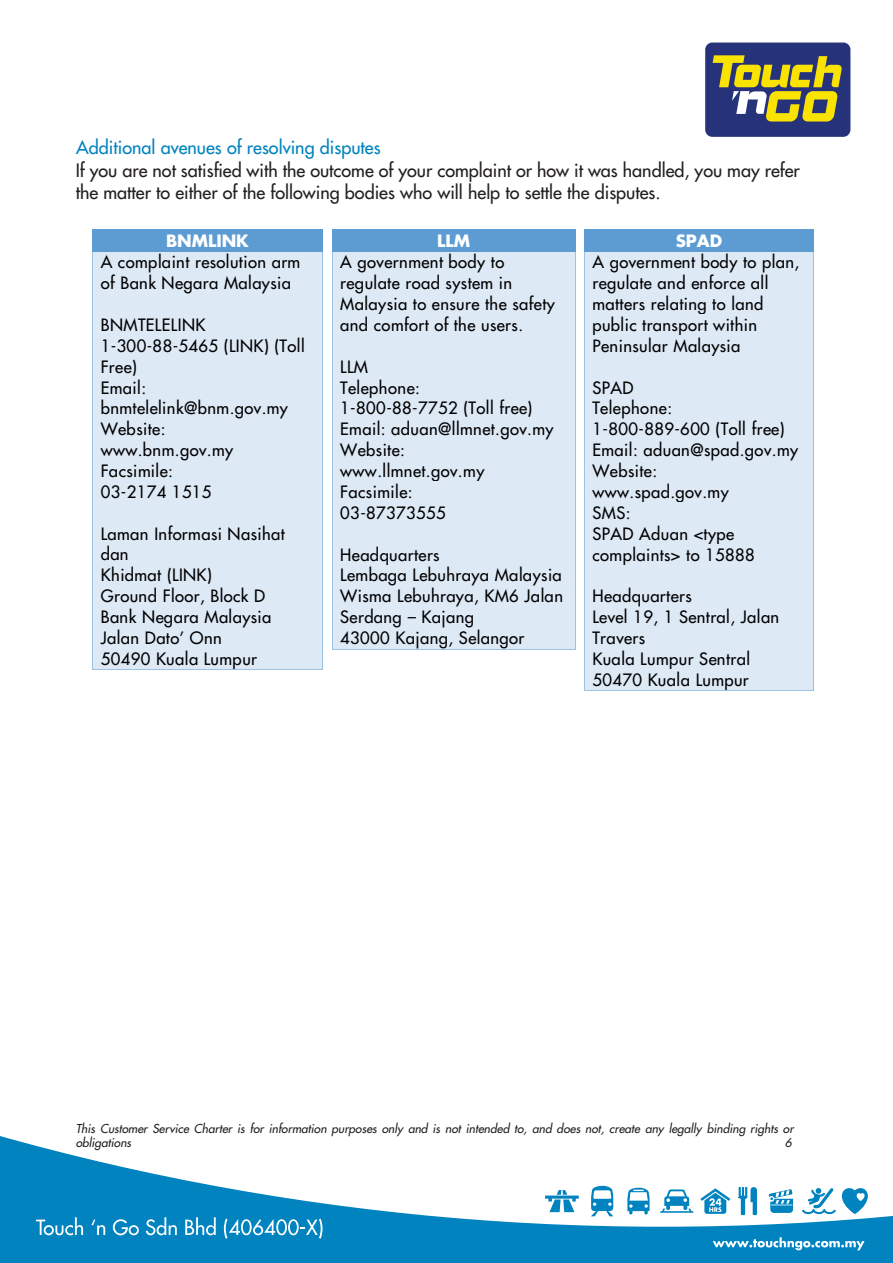
<style>
.page{position:relative;width:893px;height:1263px;background:#0083bf}
.page>*{position:absolute;margin:0;border:0;box-sizing:border-box;transform-origin:0 0}
.t1{font:500 18px/21.6px "Futura Std";color:#231f20}
.t2{font:500 18px "Futura Std";color:#0083bf}
.t3{font:500 16.65px/20.9px "Futura Std";letter-spacing:.03em;color:#010101}
.t4{font:700 16.65px "Futura Std";color:#fff}
.t5{font:italic 500 12px/14.4px "Futura Std";color:#231f20}
</style>
<div class="page">
<div style="left:0;top:0;width:893px;height:1227px;background:#fff"></div>
<svg style="left:713px;top:1237px;width:152px;height:13px"></svg>
<svg style="left:739px;top:1187px;width:18px;height:28px"></svg>
<svg style="left:591px;top:1186px;width:22px;height:30px"></svg>
<svg style="left:769px;top:1189px;width:24px;height:24px"></svg>
<svg style="left:545px;top:1190px;width:34px;height:22px"></svg>
<svg style="left:660px;top:1189px;width:34px;height:24px"></svg>
<svg style="left:627px;top:1188px;width:23px;height:26px"></svg>
<svg style="left:802px;top:1188px;width:34px;height:26px"></svg>
<svg style="left:700px;top:1188px;width:30px;height:26px"></svg>
<svg style="left:842px;top:1188px;width:26px;height:26px"></svg>
<div style="left:705px;top:43px;width:145px;height:94px;background:#26337b;border-radius:7px"></div>
<svg style="left:713px;top:55px;width:129px;height:67px"></svg>
<svg style="left:36px;top:1217px;width:47px;height:18px"></svg>
<svg style="left:91px;top:1219px;width:14px;height:16px"></svg>
<svg style="left:113px;top:1219px;width:26px;height:16px"></svg>
<svg style="left:146px;top:1217px;width:31px;height:18px"></svg>
<svg style="left:185px;top:1217px;width:31px;height:18px"></svg>
<svg style="left:224px;top:1218px;width:99px;height:21px"></svg>
<div style="left:93px;top:230px;width:8px;height:21px;background:#5d9bd3"></div>
<div style="left:314px;top:230px;width:8px;height:21px;background:#5d9bd3"></div>
<div style="left:101px;top:230px;width:213px;height:21px;background:#5d9bd3"></div>
<hr style="left:93px;top:229px;width:229px;height:1px;background:#5d9bd3">
<div style="left:93px;top:252px;width:8px;height:418px;background:#dee9f6"></div>
<div style="left:314px;top:252px;width:8px;height:418px;background:#dee9f6"></div>
<div style="left:101px;top:252px;width:213px;height:21px;background:#dee9f6"></div>
<div style="left:101px;top:273px;width:213px;height:21px;background:#dee9f6"></div>
<div style="left:101px;top:294px;width:213px;height:21px;background:#dee9f6"></div>
<div style="left:101px;top:315px;width:213px;height:20px;background:#dee9f6"></div>
<div style="left:101px;top:335px;width:213px;height:21px;background:#dee9f6"></div>
<div style="left:101px;top:356px;width:213px;height:21px;background:#dee9f6"></div>
<div style="left:101px;top:377px;width:213px;height:21px;background:#dee9f6"></div>
<div style="left:101px;top:398px;width:213px;height:21px;background:#dee9f6"></div>
<div style="left:101px;top:419px;width:213px;height:21px;background:#dee9f6"></div>
<div style="left:101px;top:440px;width:213px;height:21px;background:#dee9f6"></div>
<div style="left:101px;top:461px;width:213px;height:21px;background:#dee9f6"></div>
<div style="left:101px;top:482px;width:213px;height:21px;background:#dee9f6"></div>
<div style="left:101px;top:503px;width:213px;height:20px;background:#dee9f6"></div>
<div style="left:101px;top:523px;width:213px;height:21px;background:#dee9f6"></div>
<div style="left:101px;top:544px;width:213px;height:21px;background:#dee9f6"></div>
<div style="left:101px;top:565px;width:213px;height:21px;background:#dee9f6"></div>
<div style="left:101px;top:586px;width:213px;height:21px;background:#dee9f6"></div>
<div style="left:101px;top:607px;width:213px;height:21px;background:#dee9f6"></div>
<div style="left:101px;top:628px;width:213px;height:21px;background:#dee9f6"></div>
<div style="left:101px;top:649px;width:213px;height:21px;background:#dee9f6"></div>
<svg style="left:92px;top:229px;width:1px;height:23px"></svg>
<hr style="left:93px;top:251px;width:229px;height:1px;background:#5d9bd3">
<svg style="left:322px;top:229px;width:1px;height:23px"></svg>
<hr style="left:92px;top:252px;width:1px;height:418px;background:#9dc2e3">
<hr style="left:93px;top:670px;width:229px;height:1px;background:#9dc2e3">
<hr style="left:322px;top:252px;width:1px;height:418px;background:#9dc2e3">
<div style="left:332px;top:230px;width:8px;height:21px;background:#5d9bd3"></div>
<div style="left:567px;top:230px;width:8px;height:21px;background:#5d9bd3"></div>
<div style="left:340px;top:230px;width:227px;height:21px;background:#5d9bd3"></div>
<hr style="left:332px;top:229px;width:243px;height:1px;background:#5d9bd3">
<div style="left:332px;top:252px;width:8px;height:397px;background:#dee9f6"></div>
<div style="left:567px;top:252px;width:8px;height:397px;background:#dee9f6"></div>
<div style="left:340px;top:252px;width:227px;height:21px;background:#dee9f6"></div>
<div style="left:340px;top:273px;width:227px;height:21px;background:#dee9f6"></div>
<div style="left:340px;top:294px;width:227px;height:20px;background:#dee9f6"></div>
<div style="left:340px;top:314px;width:227px;height:21px;background:#dee9f6"></div>
<div style="left:340px;top:335px;width:227px;height:21px;background:#dee9f6"></div>
<div style="left:340px;top:356px;width:227px;height:21px;background:#dee9f6"></div>
<div style="left:340px;top:377px;width:227px;height:21px;background:#dee9f6"></div>
<div style="left:340px;top:398px;width:227px;height:21px;background:#dee9f6"></div>
<div style="left:340px;top:419px;width:227px;height:21px;background:#dee9f6"></div>
<div style="left:340px;top:440px;width:227px;height:21px;background:#dee9f6"></div>
<div style="left:340px;top:461px;width:227px;height:20px;background:#dee9f6"></div>
<div style="left:340px;top:481px;width:227px;height:21px;background:#dee9f6"></div>
<div style="left:340px;top:502px;width:227px;height:21px;background:#dee9f6"></div>
<div style="left:340px;top:523px;width:227px;height:21px;background:#dee9f6"></div>
<div style="left:340px;top:544px;width:227px;height:21px;background:#dee9f6"></div>
<div style="left:340px;top:565px;width:227px;height:21px;background:#dee9f6"></div>
<div style="left:340px;top:586px;width:227px;height:21px;background:#dee9f6"></div>
<div style="left:340px;top:607px;width:227px;height:21px;background:#dee9f6"></div>
<div style="left:340px;top:628px;width:227px;height:21px;background:#dee9f6"></div>
<hr style="left:332px;top:251px;width:243px;height:1px;background:#5d9bd3">
<svg style="left:575px;top:229px;width:1px;height:23px"></svg>
<hr style="left:332px;top:252px;width:1px;height:397px;background:#9dc2e3">
<hr style="left:332px;top:649px;width:243px;height:1px;background:#9dc2e3">
<hr style="left:575px;top:252px;width:1px;height:397px;background:#9dc2e3">
<div style="left:585px;top:230px;width:7px;height:21px;background:#5d9bd3"></div>
<div style="left:806px;top:230px;width:8px;height:21px;background:#5d9bd3"></div>
<div style="left:592px;top:230px;width:214px;height:21px;background:#5d9bd3"></div>
<hr style="left:585px;top:229px;width:229px;height:1px;background:#5d9bd3">
<div style="left:585px;top:252px;width:7px;height:438px;background:#dee9f6"></div>
<div style="left:806px;top:252px;width:8px;height:438px;background:#dee9f6"></div>
<div style="left:592px;top:252px;width:214px;height:21px;background:#dee9f6"></div>
<div style="left:592px;top:273px;width:214px;height:21px;background:#dee9f6"></div>
<div style="left:592px;top:294px;width:214px;height:20px;background:#dee9f6"></div>
<div style="left:592px;top:314px;width:214px;height:21px;background:#dee9f6"></div>
<div style="left:592px;top:335px;width:214px;height:21px;background:#dee9f6"></div>
<div style="left:592px;top:356px;width:214px;height:21px;background:#dee9f6"></div>
<div style="left:592px;top:377px;width:214px;height:21px;background:#dee9f6"></div>
<div style="left:592px;top:398px;width:214px;height:21px;background:#dee9f6"></div>
<div style="left:592px;top:419px;width:214px;height:21px;background:#dee9f6"></div>
<div style="left:592px;top:440px;width:214px;height:21px;background:#dee9f6"></div>
<div style="left:592px;top:461px;width:214px;height:20px;background:#dee9f6"></div>
<div style="left:592px;top:481px;width:214px;height:21px;background:#dee9f6"></div>
<div style="left:592px;top:502px;width:214px;height:21px;background:#dee9f6"></div>
<div style="left:592px;top:523px;width:214px;height:21px;background:#dee9f6"></div>
<div style="left:592px;top:544px;width:214px;height:21px;background:#dee9f6"></div>
<div style="left:592px;top:565px;width:214px;height:21px;background:#dee9f6"></div>
<div style="left:592px;top:586px;width:214px;height:21px;background:#dee9f6"></div>
<div style="left:592px;top:607px;width:214px;height:21px;background:#dee9f6"></div>
<div style="left:592px;top:628px;width:214px;height:21px;background:#dee9f6"></div>
<div style="left:592px;top:649px;width:214px;height:20px;background:#dee9f6"></div>
<div style="left:592px;top:669px;width:214px;height:21px;background:#dee9f6"></div>
<svg style="left:584px;top:229px;width:1px;height:23px"></svg>
<hr style="left:585px;top:251px;width:229px;height:1px;background:#5d9bd3">
<svg style="left:814px;top:229px;width:1px;height:23px"></svg>
<hr style="left:584px;top:252px;width:1px;height:438px;background:#9dc2e3">
<hr style="left:585px;top:690px;width:229px;height:1px;background:#9dc2e3">
<hr style="left:814px;top:252px;width:1px;height:438px;background:#9dc2e3">
<p class="t2" style="left:76px;top:136px;width:306px">Additional avenues of resolving disputes</p>
<p class="t1" style="left:76px;top:160px;width:726px">If you are not satisfied with the outcome of your complaint or how it was handled, you may refer the matter to either of the following bodies who will help to settle the disputes.</p>
<p class="t4" style="left:166px;top:230px;width:84px">BNMLINK</p>
<p class="t3" style="left:101px;top:252px;width:201px">A complaint resolution arm of Bank Negara Malaysia</p>
<p class="t3" style="left:101px;top:314px;width:206px">BNMTELELINK<br>1-300-88-5465 (LINK) (Toll<br>Free)<br>Email: bnmtelelink@bnm.gov.my<br>Website:<br>www.bnm.gov.my<br>Facsimile:<br>03-2174 1515</p>
<p class="t3" style="left:101px;top:523px;width:186px">Laman Informasi Nasihat dan<br>Khidmat (LINK)<br>Ground Floor, Block D<br>Bank Negara Malaysia<br>Jalan Dato’ Onn<br>50490 Kuala Lumpur</p>
<p class="t4" style="left:676px;top:229px;width:48px">SPAD</p>
<p class="t3" style="left:592px;top:252px;width:209px">A government body to plan, regulate and enforce all matters relating to land public transport within<br>Peninsular Malaysia</p>
<p class="t3" style="left:592px;top:377px;width:207px">SPAD<br>Telephone:<br>1-800-889-600 (Toll free)<br>Email: aduan@spad.gov.my<br>Website:<br>www.spad.gov.my<br>SMS:<br>SPAD Aduan &lt;type complaints&gt; to 15888</p>
<p class="t3" style="left:592px;top:586px;width:188px">Headquarters<br>Level 19, 1 Sentral, Jalan<br>Travers<br>Kuala Lumpur Sentral<br>50470 Kuala Lumpur</p>
<p class="t4" style="left:437px;top:229px;width:34px">LLM</p>
<p class="t3" style="left:340px;top:252px;width:216px">A government body to regulate road system in<br>Malaysia to ensure the safety and comfort of the users.</p>
<p class="t3" style="left:340px;top:356px;width:215px">LLM<br>Telephone:<br>1-800-88-7752 (Toll free)<br>Email: aduan@llmnet.gov.my<br>Website:<br>www.llmnet.gov.my<br>Facsimile:<br>03-87373555</p>
<p class="t3" style="left:340px;top:544px;width:224px">Headquarters<br>Lembaga Lebuhraya Malaysia<br>Wisma Lebuhraya, KM6 Jalan<br>Serdang – Kajang<br>43000 Kajang, Selangor</p>
<p class="t5" style="left:76px;top:1121px;width:719px">This Customer Service Charter is for information purposes only and is not intended to, and does not, create any legally binding rights or obligations</p>
<p class="t5" style="left:785px;top:1136px;width:8px">6</p>
</div>
